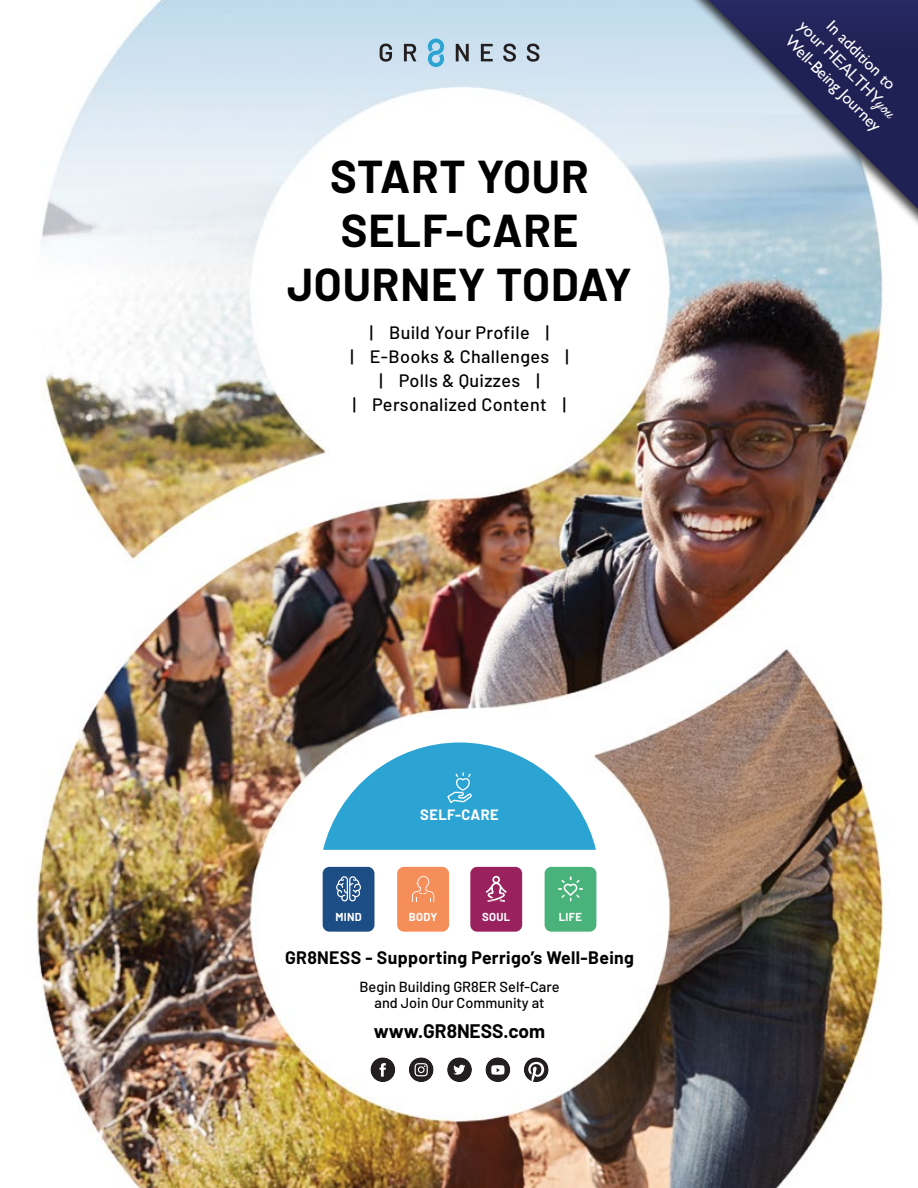
<style>
.page{position:relative;width:918px;height:1188px;background:#fff}
.page>*{position:absolute;margin:0;border:0;box-sizing:border-box;transform-origin:0 0}
.t1{font:700 45px/54px "Barlow";letter-spacing:.02em;color:#000;text-align:center}
.t2{font:700 19.2px "Barlow";color:#000}
.t3{font:500 18px/24px "Barlow";letter-spacing:.02em;color:#000;text-align:center}
.t4{font:700 17.7px "Barlow";letter-spacing:.02em;color:#000}
.t5{font:16.5px "Gill Sans";color:#fff}
.t6{font:16.5px "Arial";color:#fff}
.t7{font:500 14.7px "Barlow";color:#000}
.t8{font:700 14.7px "Barlow";letter-spacing:.03em;color:#fff}
.t9{font:500 14.4px "Barlow";color:#000}
.t10{font:700 11.25px "Barlow";letter-spacing:.03em;color:#fff}
.s1{font-family:"Gill Sans"}
.s2{font-family:"Sign Painter House Script"}
</style>
<div class="page">
<img style="left:36px;top:0;width:849px;height:1188px">
<div style="left:323px;top:867px;width:51px;height:65px;background:#1c4d84;border-radius:7px"></div>
<svg style="left:336px;top:876px;width:25px;height:25px"></svg>
<div style="left:397px;top:867px;width:52px;height:65px;background:#f68e59;border-radius:7px"></div>
<svg style="left:412px;top:876px;width:22px;height:26px"></svg>
<div style="left:470px;top:867px;width:52px;height:65px;background:#99215d;border-radius:7px"></div>
<svg style="left:486px;top:876px;width:21px;height:26px"></svg>
<div style="left:545px;top:867px;width:51px;height:65px;background:#4ab37b;border-radius:7px"></div>
<svg style="left:558px;top:876px;width:25px;height:25px"></svg>
<svg style="left:323px;top:742px;width:273px;height:108px"></svg>
<svg style="left:370px;top:1057px;width:25px;height:25px"></svg>
<svg style="left:409px;top:1057px;width:25px;height:25px"></svg>
<svg style="left:447px;top:1057px;width:25px;height:25px"></svg>
<svg style="left:485px;top:1057px;width:25px;height:25px"></svg>
<svg style="left:524px;top:1057px;width:25px;height:25px"></svg>
<svg style="left:428px;top:38px;width:16px;height:29px"></svg>
<svg style="left:380px;top:44px;width:12px;height:18px"></svg>
<svg style="left:404px;top:44px;width:12px;height:17px"></svg>
<svg style="left:456px;top:44px;width:13px;height:17px"></svg>
<svg style="left:481px;top:44px;width:12px;height:17px"></svg>
<svg style="left:503px;top:44px;width:13px;height:18px"></svg>
<svg style="left:527px;top:44px;width:12px;height:18px"></svg>
<div style="left:667px;top:0;width:251px;height:270px;background:#000;opacity:.75"></div>
<svg style="left:709px;top:0;width:209px;height:209px;background:#6f789a"></svg>
<h1 class="t1" style="left:287px;top:146px;width:347px">START YOUR<br>SELF-CARE<br>JOURNEY TODAY</h1>
<p class="t3" style="left:350px;top:320px;width:220px">| Build Your Profile |<br>| E-Books &amp; Challenges | | Polls &amp; Quizzes |<br>| Personalized Content |</p>
<p class="t5" style="left:836px;top:16px;width:91px;rotate:45deg">In addition to</p>
<p class="t6" style="left:809px;top:16px;width:126px;rotate:45deg"><span class="s1">your</span> HEALTHY<span class="s2">you</span></p>
<p class="t5" style="left:795px;top:31px;width:129px;rotate:45deg">Well-Being Journey</p>
<p class="t8" style="left:420px;top:804px;width:80px">SELF-CARE</p>
<p class="t10" style="left:335px;top:908px;width:28px">MIND</p>
<p class="t10" style="left:409px;top:908px;width:30px">BODY</p>
<p class="t10" style="left:482px;top:908px;width:30px">SOUL</p>
<p class="t10" style="left:559px;top:908px;width:25px">LIFE</p>
<p class="t4" style="left:285px;top:944px;width:350px">GR8NESS - Supporting Perrigo’s Well-Being</p>
<p class="t7" style="left:359px;top:977px;width:202px">Begin Building GR8ER Self-Care</p>
<p class="t9" style="left:375px;top:994px;width:171px">and Join Our Community at</p>
<p class="t2" style="left:374px;top:1017px;width:173px">www.GR8NESS.com</p>
</div>
